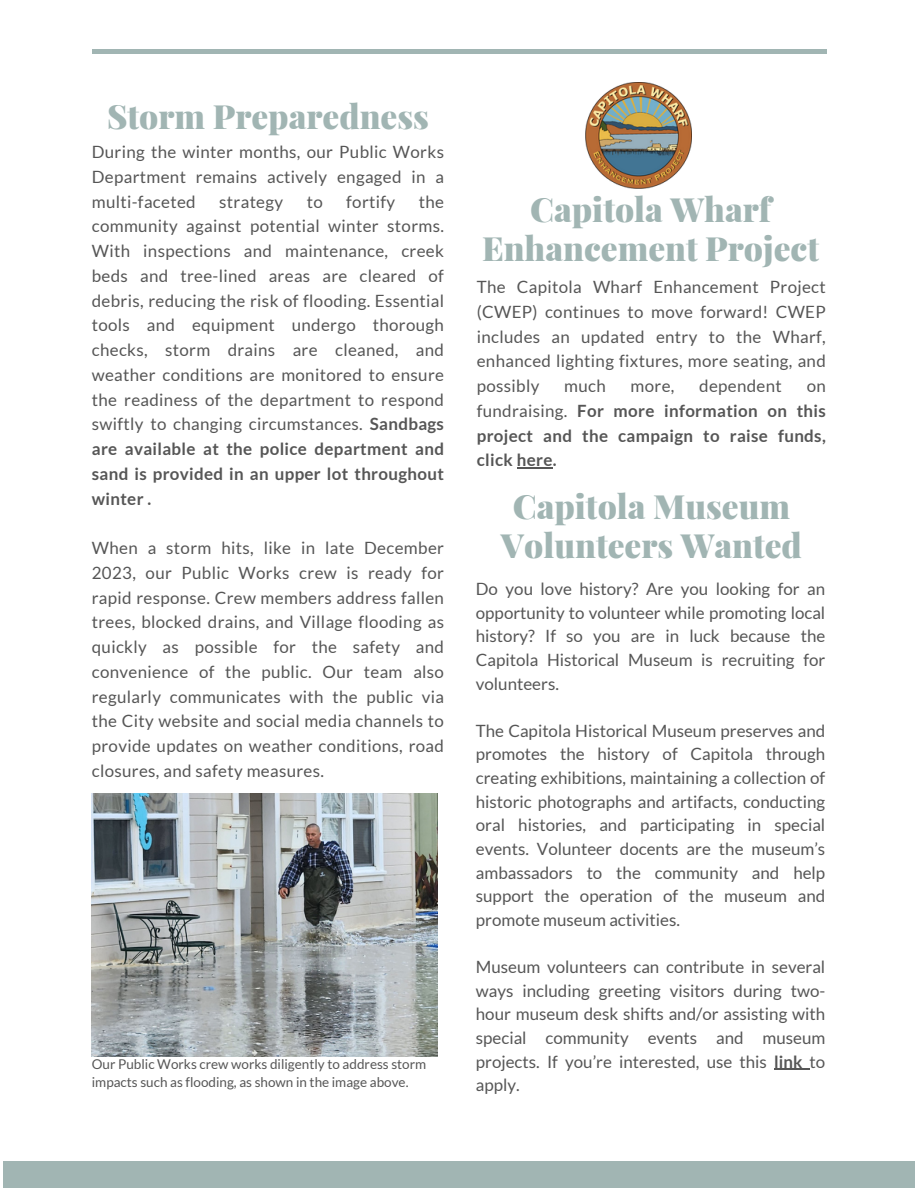
<style>
.page{position:relative;width:918px;height:1188px;background:#fff}
.page>*{position:absolute;margin:0;border:0;box-sizing:border-box;transform-origin:0 0}
.t1{font:900 33.45px/39.3px "Playfair Display";color:#a1b5b3;text-align:center}
.t2{font:16.95px/24.8px "Lato";letter-spacing:.02em;color:#565656;text-align:justify}
.t3{font:700 16.95px/24.8px "Lato";letter-spacing:.02em;color:#565656;text-align:justify}
.t4{font:13.5px/18px "Lato";color:#565656}
.s1{font-weight:700}
.s2{font-weight:400}
</style>
<div class="page">
<div style="left:3px;top:1161px;width:912px;height:27px;background:#a1b5b3"></div>
<hr style="left:92px;top:50px;width:734px;height:4px;background:#a1b5b3">
<img style="left:586px;top:83px;width:106px;height:106px">
<img style="left:92px;top:793px;width:345px;height:263px">
<hr style="left:517px;top:468px;width:36px;height:1px;background:#565656">
<hr style="left:774px;top:1069px;width:36px;height:1px;background:#565656">
<p class="t1" style="left:107px;top:96px;width:323px">Storm Preparedness</p>
<p class="t2" style="left:92px;top:139px;width:354px">During the winter months, our Public Works Department remains actively engaged in a multi-faceted</p>
<p class="t2" style="left:92px;top:189px;width:354px;text-indent:327px">the community against potential winter storms.<br>With inspections and maintenance, creek beds and tree-lined areas are cleared of debris, reducing the risk of flooding. Essential tools and equipment undergo thorough checks, storm drains are cleaned, and weather conditions are monitored to ensure the readiness of the department to respond swiftly to changing circumstances. <span class="s1">Sandbags are available at the police department and sand is provided in an upper lot throughout winter .</span></p>
<p class="t2" style="left:92px;top:535px;width:354px">When a storm hits, like in late December 2023, our Public Works crew is ready for rapid response. Crew members address fallen trees, blocked drains, and Village flooding as quickly as possible for the safety and convenience of the public. Our team also regularly communicates with the public via the City website and social media channels to provide updates on weather conditions, road closures, and safety measures.</p>
<p class="t2" style="left:219px;top:189px;width:65px">strategy</p>
<p class="t2" style="left:307px;top:189px;width:18px">to</p>
<p class="t2" style="left:346px;top:189px;width:50px">fortify</p>
<p class="t4" style="left:92px;top:1055px;width:336px">Our Public Works crew works diligently to address storm impacts such as flooding, as shown in the image above.</p>
<p class="t1" style="left:482px;top:188px;width:339px">Capitola Wharf<br>Enhancement Project</p>
<p class="t2" style="left:477px;top:274px;width:351px">The Capitola Wharf Enhancement Project (CWEP) continues to move forward! CWEP includes an updated entry to the Wharf, enhanced lighting fixtures, more seating, and possibly</p>
<p class="t2" style="left:564px;top:373px;width:43px">much</p>
<p class="t2" style="left:631px;top:373px;width:45px">more,</p>
<p class="t2" style="left:699px;top:373px;width:84px">dependent</p>
<p class="t3" style="left:477px;top:373px;width:351px;text-indent:330px"><span class="s2">on fundraising.</span> For more information on this project and the campaign to raise funds, click here.</p>
<p class="t1" style="left:501px;top:485px;width:303px">Capitola Museum<br>Volunteers Wanted</p>
<p class="t2" style="left:476px;top:577px;width:351px;line-height:23.7px">Do you love history? Are you looking for an opportunity to volunteer while promoting local history? If so you are in luck because the Capitola Historical Museum is recruiting for volunteers.</p>
<p class="t2" style="left:476px;top:718px;width:351px;line-height:23.7px">The Capitola Historical Museum preserves and promotes the history of Capitola through creating exhibitions, maintaining a collection of historic photographs and artifacts, conducting oral histories, and participating in special events. Volunteer docents are the museum’s ambassadors to the community and help support the operation of the museum and promote museum activities.</p>
<p class="t2" style="left:476px;top:955px;width:351px;line-height:23.7px">Museum volunteers can contribute in several ways including greeting visitors during two&shy;hour museum desk shifts and/or assisting with special community events and museum projects. If you’re interested, use this <span class="s1">link</span> to apply.</p>
</div>
